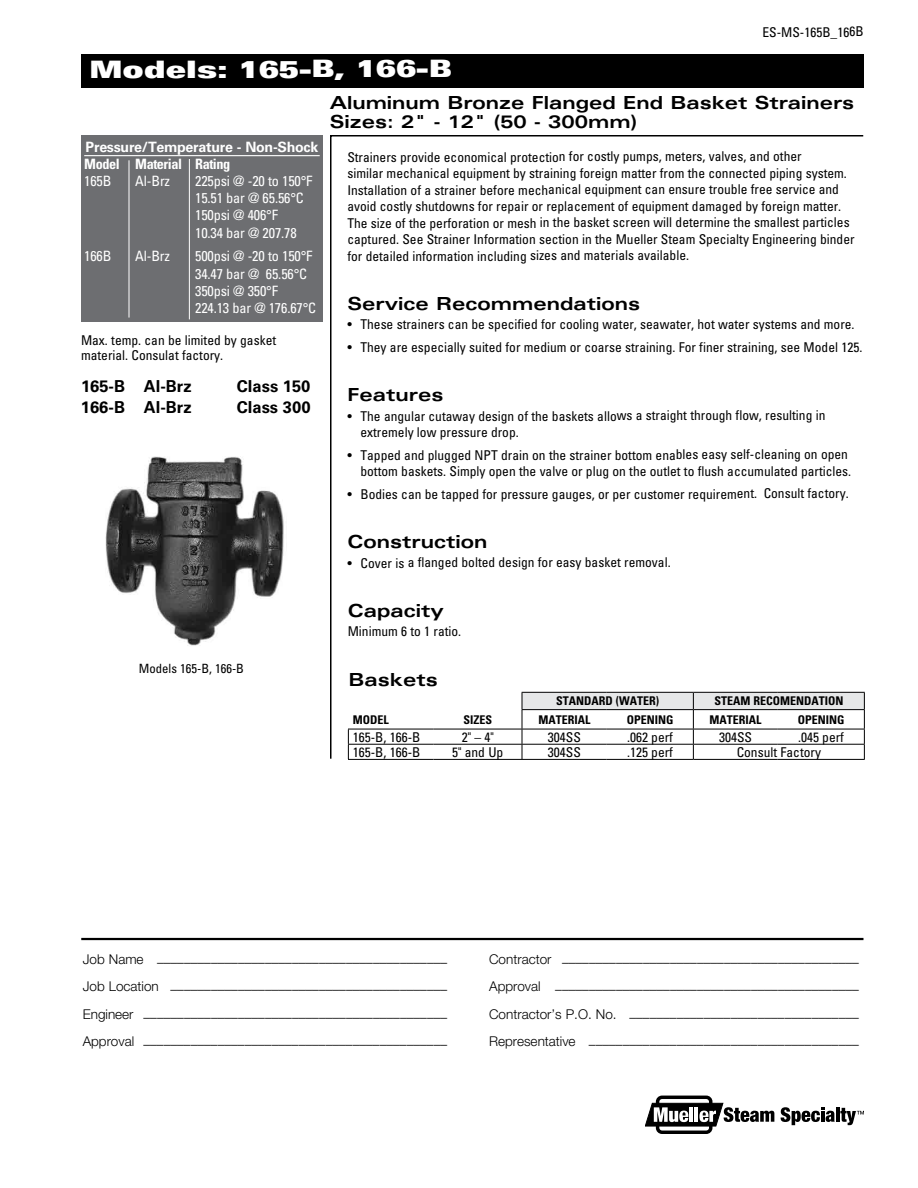
<style>
.page{position:relative;width:918px;height:1188px;background:#fff}
.page>*{position:absolute;margin:0;border:0;box-sizing:border-box;transform-origin:0 0}
.t1{font:24px "Univers LT Std X Black Ex";color:#fff}
.t2{font:700 expanded 18px/19.6px "Univers LT Std";color:#000}
.t3{font:700 16.5px "Univers LT Std";color:#000}
.t4{font:condensed 14.25px/17.1px "Univers LT Std";letter-spacing:-.01em;color:#fff}
.t5{font:700 14.25px "Univers LT Std";letter-spacing:-.02em;color:#fff}
.t6{font:700 condensed 14.25px "Univers LT Std";letter-spacing:-.03em;color:#fff}
.t7{font:condensed 13.5px/16.5px "Univers LT Std";color:#000}
.t8{font:300 13.5px "Helvetica Neue LT Std";color:#000}
.t9{font:condensed 12.75px "Univers LT Std";color:#000}
.t10{font:700 condensed 12px "Univers LT Std";color:#000}
</style>
<div class="page">
<div style="left:81px;top:54px;width:783px;height:33px;background:#000"></div>
<svg style="left:330px;top:135px;width:535px;height:624px"></svg>
<svg style="left:781px;top:1107px;width:83px;height:18px"></svg>
<div style="left:656px;top:1096px;width:56px;height:38px;border:3px solid #000;border-radius:4px"></div>
<svg style="left:645px;top:1103px;width:129px;height:23px"></svg>
<hr style="left:81px;top:938px;width:782px;height:2px;background:#000">
<img style="left:105px;top:456px;width:179px;height:190px">
<div style="left:81px;top:135px;width:242px;height:187px;background:#6d6e71"></div>
<hr style="left:84px;top:155px;width:236px;height:1px;background:#fff">
<hr style="left:129px;top:160px;width:1px;height:158px;background:#fff">
<hr style="left:189px;top:159px;width:1px;height:160px;background:#fff">
<hr style="left:348px;top:729px;width:86px;height:1px;background:#000">
<hr style="left:434px;top:729px;width:88px;height:1px;background:#000">
<hr style="left:348px;top:744px;width:86px;height:1px;background:#000">
<svg style="left:348px;top:729px;width:1px;height:30px"></svg>
<hr style="left:434px;top:744px;width:88px;height:1px;background:#000">
<svg style="left:522px;top:692px;width:343px;height:67px"></svg>
<hr style="left:348px;top:759px;width:86px;height:1px;background:#000">
<hr style="left:434px;top:759px;width:88px;height:1px;background:#000">
<hr style="left:522px;top:759px;width:85px;height:1px;background:#000">
<hr style="left:607px;top:759px;width:86px;height:1px;background:#000">
<hr style="left:693px;top:759px;width:85px;height:1px;background:#000">
<hr style="left:778px;top:759px;width:87px;height:1px;background:#000">
<h1 class="t1" style="left:89px;top:55px;width:364px">Models: 165-B, 166-B</h1>
<p class="t7" style="left:762px;top:23px;width:103px">ES-MS-165B_166B</p>
<p class="t5" style="left:86px;top:139px;width:234px">Pressure/Temperature - Non-Shock</p>
<p class="t6" style="left:84px;top:155px;width:148px">Model Material Rating</p>
<p class="t4" style="left:84px;top:172px;width:29px">165B</p>
<p class="t4" style="left:135px;top:172px;width:36px">Al-Brz</p>
<p class="t4" style="left:195px;top:172px;width:119px">225psi @ -20 to 150°F<br>15.51 bar @ 65.56°C<br>150psi @ 406°F<br>10.34 bar @ 207.78</p>
<p class="t4" style="left:84px;top:248px;width:29px">166B</p>
<p class="t4" style="left:135px;top:248px;width:36px">Al-Brz</p>
<p class="t4" style="left:195px;top:248px;width:123px">500psi @ -20 to 150°F<br>34.47 bar @ 65.56°C<br>350psi @ 350°F<br>224.13 bar @ 176.67°C</p>
<p class="t7" style="left:81px;top:333px;width:197px;line-height:15px">Max. temp. can be limited by gasket material. Consulat factory.</p>
<p class="t3" style="left:81px;top:376px;width:112px">165-B Al-Brz</p>
<p class="t3" style="left:237px;top:376px;width:75px">Class 150</p>
<p class="t3" style="left:81px;top:397px;width:112px">166-B Al-Brz</p>
<p class="t3" style="left:237px;top:397px;width:75px">Class 300</p>
<p class="t9" style="left:139px;top:660px;width:107px">Models 165-B, 166-B</p>
<h2 class="t2" style="left:330px;top:92px;width:526px">Aluminum Bronze Flanged End Basket Strainers<br>Sizes: 2" - 12" (50 - 300mm)</h2>
<p class="t7" style="left:347px;top:148px;width:509px">Strainers provide economical protection for costly pumps, meters, valves, and other<br>similar mechanical equipment by straining foreign matter from the connected piping system.<br>Installation of a strainer before mechanical equipment can ensure trouble free service and avoid costly shutdowns for repair or replacement of equipment damaged by foreign matter.<br>The size of the perforation or mesh in the basket screen will determine the smallest particles captured. See Strainer Information section in the Mueller Steam Specialty Engineering binder for detailed information including sizes and materials available.</p>
<h2 class="t2" style="left:347px;top:294px;width:294px">Service Recommendations</h2>
<p class="t7" style="left:347px;top:316px;width:509px">• These strainers can be specified for cooling water, seawater, hot water systems and more.</p>
<p class="t7" style="left:347px;top:339px;width:516px">• They are especially suited for medium or coarse straining. For finer straining, see Model 125.</p>
<h2 class="t2" style="left:348px;top:385px;width:98px">Features</h2>
<p class="t7" style="left:360px;top:407px;width:467px;text-indent:-13px">• The angular cutaway design of the baskets allows a straight through flow, resulting in extremely low pressure drop.</p>
<p class="t7" style="left:348px;top:446px;width:505px;text-align:right">• Tapped and plugged NPT drain on the strainer bottom enables easy self-cleaning on open bottom baskets. Simply open the valve or plug on the outlet to flush accumulated particles.</p>
<p class="t7" style="left:348px;top:485px;width:503px">• Bodies can be tapped for pressure gauges, or per customer requirement. Consult factory.</p>
<h2 class="t2" style="left:348px;top:532px;width:141px">Construction</h2>
<p class="t7" style="left:348px;top:554px;width:325px">• Cover is a flanged bolted design for easy basket removal.</p>
<h2 class="t2" style="left:348px;top:601px;width:98px">Capacity</h2>
<p class="t7" style="left:348px;top:623px;width:115px">Minimum 6 to 1 ratio.</p>
<h2 class="t2" style="left:348px;top:669px;width:91px">Baskets</h2>
<p class="t10" style="left:556px;top:694px;width:104px">STANDARD (WATER)</p>
<p class="t10" style="left:714px;top:694px;width:130px">STEAM RECOMENDATION</p>
<p class="t10" style="left:353px;top:712px;width:37px">MODEL</p>
<p class="t10" style="left:463px;top:712px;width:30px">SIZES</p>
<p class="t10" style="left:538px;top:712px;width:53px">MATERIAL</p>
<p class="t10" style="left:627px;top:712px;width:48px">OPENING</p>
<p class="t10" style="left:710px;top:712px;width:53px">MATERIAL</p>
<p class="t10" style="left:798px;top:712px;width:48px">OPENING</p>
<p class="t7" style="left:353px;top:728px;width:69px">165-B, 166-B</p>
<p class="t7" style="left:462px;top:728px;width:34px">2" – 4"</p>
<p class="t7" style="left:548px;top:728px;width:34px">304SS</p>
<p class="t7" style="left:627px;top:728px;width:48px">.062 perf</p>
<p class="t7" style="left:719px;top:728px;width:34px">304SS</p>
<p class="t7" style="left:798px;top:728px;width:48px">.045 perf</p>
<p class="t7" style="left:353px;top:743px;width:69px">165-B, 166-B</p>
<p class="t7" style="left:452px;top:743px;width:53px">5" and Up</p>
<p class="t7" style="left:548px;top:743px;width:34px">304SS</p>
<p class="t7" style="left:627px;top:743px;width:48px">.125 perf</p>
<p class="t7" style="left:737px;top:743px;width:86px">Consult Factory</p>
<p class="t8" style="left:83px;top:954px;width:366px">Job Name –––––––––––––––––––––––––––––––––––––––––––</p>
<p class="t8" style="left:489px;top:954px;width:371px">Contractor ––––––––––––––––––––––––––––––––––––––––––––</p>
<p class="t8" style="left:83px;top:981px;width:366px">Job Location –––––––––––––––––––––––––––––––––––––––––</p>
<p class="t8" style="left:489px;top:981px;width:371px">Approval –––––––––––––––––––––––––––––––––––––––––––––</p>
<p class="t8" style="left:83px;top:1009px;width:366px">Engineer –––––––––––––––––––––––––––––––––––––––––––––</p>
<p class="t8" style="left:489px;top:1009px;width:371px">Contractor’s P.O. No. ––––––––––––––––––––––––––––––––––</p>
<p class="t8" style="left:83px;top:1036px;width:366px">Approval –––––––––––––––––––––––––––––––––––––––––––––</p>
<p class="t8" style="left:489px;top:1036px;width:371px">Representative ––––––––––––––––––––––––––––––––––––––––</p>
</div>
